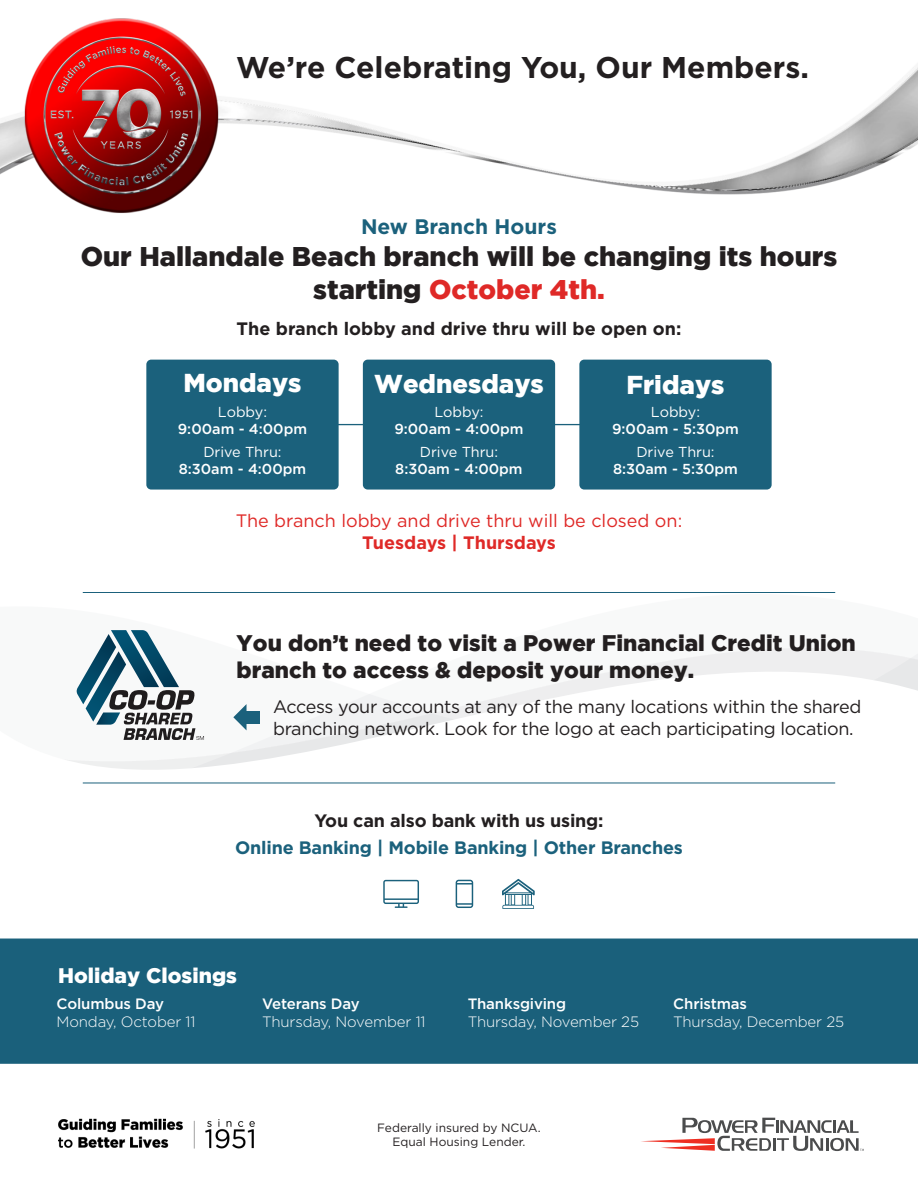
<style>
.page{position:relative;width:918px;height:1188px;background:#fff}
.page>*{position:absolute;margin:0;border:0;box-sizing:border-box;transform-origin:0 0}
.t1{font:700 30px "Gotham";color:#231f20}
.t2{font:900 27px/32.4px "Gotham";color:#231f20;text-align:center}
.t3{font:900 25.8px "Gotham";color:#fff}
.t4{font:900 22.5px/27px "Gotham";color:#231f20}
.t5{font:900 21px "Gotham";color:#fff}
.t6{font:700 21px "Gotham";color:#1b617c}
.t7{font:18px/21.6px "Gotham";letter-spacing:-.02em;color:#231f20}
.t8{font:700 18px "Gotham";color:#231f20}
.t9{font:18px "Gotham";color:#df2927}
.t10{font:700 18px "Gotham";letter-spacing:-.01em;color:#1b617c}
.t11{font:700 18px "Gotham";color:#df2927}
.t12{font:300 15px "Gotham";letter-spacing:-.01em;color:#fff}
.t13{font:500 15px "Gotham";letter-spacing:-.01em;color:#fff}
.t14{font:500 14.4px "Gotham";color:#fff}
.t15{font:14.4px "Gotham";color:#fff}
.t16{font:12px/14.4px "Gotham";color:#231f20;text-align:center}
.s1{color:#df2927}
</style>
<div class="page">
<img style="left:0;top:67px;width:918px;height:128px">
<img style="left:23px;top:18px;width:198px;height:195px">
<svg style="left:0;top:592px;width:918px;height:560px"></svg>
<div style="left:0;top:939px;width:918px;height:125px;background:#1a607b"></div>
<svg style="left:640px;top:1118px;width:224px;height:33px"></svg>
<img style="left:54px;top:1112px;width:208px;height:40px">
<hr style="left:206px;top:424px;width:506px;height:1px;background:#1b617c">
<div style="left:146px;top:360px;width:193px;height:130px;background:#1b617c;border-radius:5px"></div>
<div style="left:363px;top:360px;width:192px;height:130px;background:#1b617c;border-radius:5px"></div>
<div style="left:579px;top:360px;width:193px;height:130px;background:#1b617c;border-radius:5px"></div>
<hr style="left:83px;top:592px;width:752px;height:1px;background:#1b617c">
<hr style="left:83px;top:783px;width:752px;height:1px;background:#1b617c">
<svg style="left:77px;top:630px;width:127px;height:110px"></svg>
<div style="left:240px;top:711px;width:19px;height:13px;background:#1b617c"></div>
<svg style="left:233px;top:704px;width:14px;height:26px"></svg>
<svg style="left:383px;top:880px;width:36px;height:28px"></svg>
<svg style="left:456px;top:880px;width:17px;height:28px"></svg>
<svg style="left:502px;top:879px;width:33px;height:30px"></svg>
<p class="t1" style="left:236px;top:47px;width:574px">We’re Celebrating You, Our Members.</p>
<p class="t6" style="left:361px;top:213px;width:197px">New Branch Hours</p>
<p class="t2" style="left:81px;top:240px;width:758px">Our Hallandale Beach branch will be changing its hours starting <span class="s1">October 4th.</span></p>
<p class="t8" style="left:237px;top:317px;width:446px">The branch lobby and drive thru will be open on:</p>
<p class="t3" style="left:183px;top:368px;width:120px">Mondays</p>
<p class="t15" style="left:218px;top:404px;width:51px">Lobby:</p>
<p class="t14" style="left:178px;top:420px;width:131px">9:00am - 4:00pm</p>
<p class="t15" style="left:203px;top:444px;width:80px">Drive Thru:</p>
<p class="t14" style="left:179px;top:460px;width:129px">8:30am - 4:00pm</p>
<p class="t3" style="left:374px;top:369px;width:171px">Wednesdays</p>
<p class="t15" style="left:434px;top:404px;width:51px">Lobby:</p>
<p class="t14" style="left:394px;top:420px;width:131px">9:00am - 4:00pm</p>
<p class="t15" style="left:420px;top:444px;width:80px">Drive Thru:</p>
<p class="t14" style="left:395px;top:460px;width:129px">8:30am - 4:00pm</p>
<p class="t3" style="left:627px;top:370px;width:99px">Fridays</p>
<p class="t15" style="left:651px;top:404px;width:51px">Lobby:</p>
<p class="t14" style="left:612px;top:420px;width:128px">9:00am - 5:30pm</p>
<p class="t15" style="left:636px;top:444px;width:80px">Drive Thru:</p>
<p class="t14" style="left:613px;top:460px;width:126px">8:30am - 5:30pm</p>
<p class="t9" style="left:236px;top:511px;width:448px">The branch lobby and drive thru will be closed on:</p>
<p class="t11" style="left:362px;top:530px;width:195px">Tuesdays | Thursdays</p>
<p class="t4" style="left:237px;top:629px;width:621px">You don’t need to visit a Power Financial Credit Union branch to access &amp; deposit your money.</p>
<p class="t7" style="left:273px;top:696px;width:590px">Access your accounts at any of the many locations within the shared branching network. Look for the logo at each participating location.</p>
<p class="t8" style="left:314px;top:809px;width:291px">You can also bank with us using:</p>
<p class="t10" style="left:235px;top:836px;width:449px">Online Banking | Mobile Banking | Other Branches</p>
<p class="t5" style="left:58px;top:963px;width:180px">Holiday Closings</p>
<p class="t13" style="left:57px;top:994px;width:109px">Columbus Day</p>
<p class="t12" style="left:57px;top:1012px;width:140px">Monday, October 11</p>
<p class="t13" style="left:262px;top:994px;width:99px">Veterans Day</p>
<p class="t12" style="left:262px;top:1012px;width:165px">Thursday, November 11</p>
<p class="t13" style="left:468px;top:994px;width:100px">Thanksgiving</p>
<p class="t12" style="left:468px;top:1012px;width:173px">Thursday, November 25</p>
<p class="t13" style="left:673px;top:994px;width:75px">Christmas</p>
<p class="t12" style="left:673px;top:1012px;width:172px">Thursday, December 25</p>
<p class="t16" style="left:377px;top:1120px;width:165px">Federally insured by NCUA.<br>Equal Housing Lender.</p>
</div>
